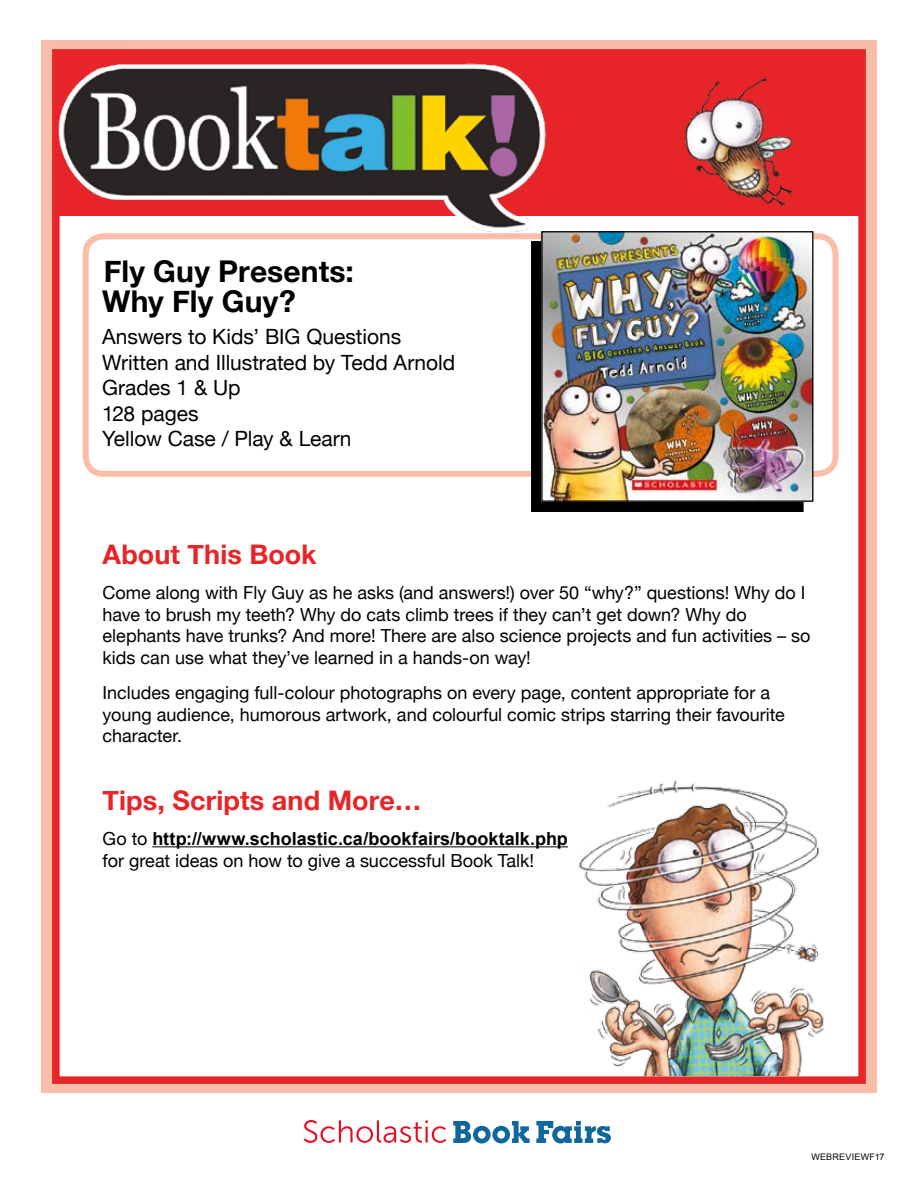
<style>
.page{position:relative;width:918px;height:1188px;background:#fff}
.page>*{position:absolute;margin:0;border:0;box-sizing:border-box;transform-origin:0 0}
.t1{font:700 30px/30px "Helvetica Neue";letter-spacing:.005em;color:#000}
.t2{font:700 27px "Helvetica Neue";letter-spacing:.005em;color:#e72528}
.t3{font:21px/25.5px "Helvetica Neue";color:#000}
.t4{font:18px/21.6px "Helvetica Neue";color:#000}
.t5{font:700 18px "Arial";color:#000}
.t6{font:9px "Arial";letter-spacing:.025em;color:#000}
.s1{font-family:"Helvetica Neue";font-weight:400}
</style>
<div class="page">
<div style="left:41px;top:40px;width:836px;height:1053px;background:#fabea8"></div>
<div style="left:52px;top:49px;width:814px;height:1035px;background:#fff;border:8px solid #e72528"></div>
<svg style="left:453px;top:1121px;width:77px;height:22px"></svg>
<svg style="left:536px;top:1121px;width:75px;height:22px"></svg>
<svg style="left:304px;top:1120px;width:142px;height:23px"></svg>
<div style="left:55px;top:53px;width:810px;height:163px;background:#e72528"></div>
<img style="left:52px;top:49px;width:510px;height:197px">
<div style="left:83px;top:233px;width:756px;height:244px;border:6px solid #fabea8;border-radius:18px"></div>
<hr style="left:152px;top:846px;width:416px;height:1px;background:#000">
<div style="left:531px;top:241px;width:272px;height:271px;background:#000"></div>
<img style="left:543px;top:233px;width:268px;height:267px">
<div style="left:541px;top:231px;width:272px;height:271px;border:1px solid #000"></div>
<img style="left:578px;top:780px;width:252px;height:296px">
<img style="left:663px;top:77px;width:147px;height:155px">
<h1 class="t1" style="left:102px;top:257px;width:253px">Fly Guy Presents:<br>Why Fly Guy?</h1>
<p class="t3" style="left:102px;top:325px;width:355px">Answers to Kids’ BIG Questions<br>Written and Illustrated by Tedd Arnold<br>Grades 1 &amp; Up<br>128 pages<br>Yellow Case / Play &amp; Learn</p>
<h2 class="t2" style="left:103px;top:533px;width:216px">About This Book</h2>
<p class="t4" style="left:103px;top:583px;width:709px">Come along with Fly Guy as he asks (and answers!) over 50 “why?” questions! Why do I have to brush my teeth? Why do cats climb trees if they can’t get down? Why do elephants have trunks? And more! There are also science projects and fun activities – so kids can use what they’ve learned in a hands-on way!</p>
<p class="t4" style="left:103px;top:683px;width:684px">Includes engaging full-colour photographs on every page, content appropriate for a young audience, humorous artwork, and colourful comic strips starring their favourite character.</p>
<h2 class="t2" style="left:103px;top:779px;width:320px">Tips, Scripts and More…</h2>
<p class="t5" style="left:103px;top:827px;width:467px"><span class="s1">Go to</span> http://www.scholastic.ca/bookfairs/booktalk.php</p>
<p class="t4" style="left:103px;top:850px;width:433px">for great ideas on how to give a successful Book Talk!</p>
<p class="t6" style="left:811px;top:1151px;width:75px">WEBREVIEWF17</p>
</div>
